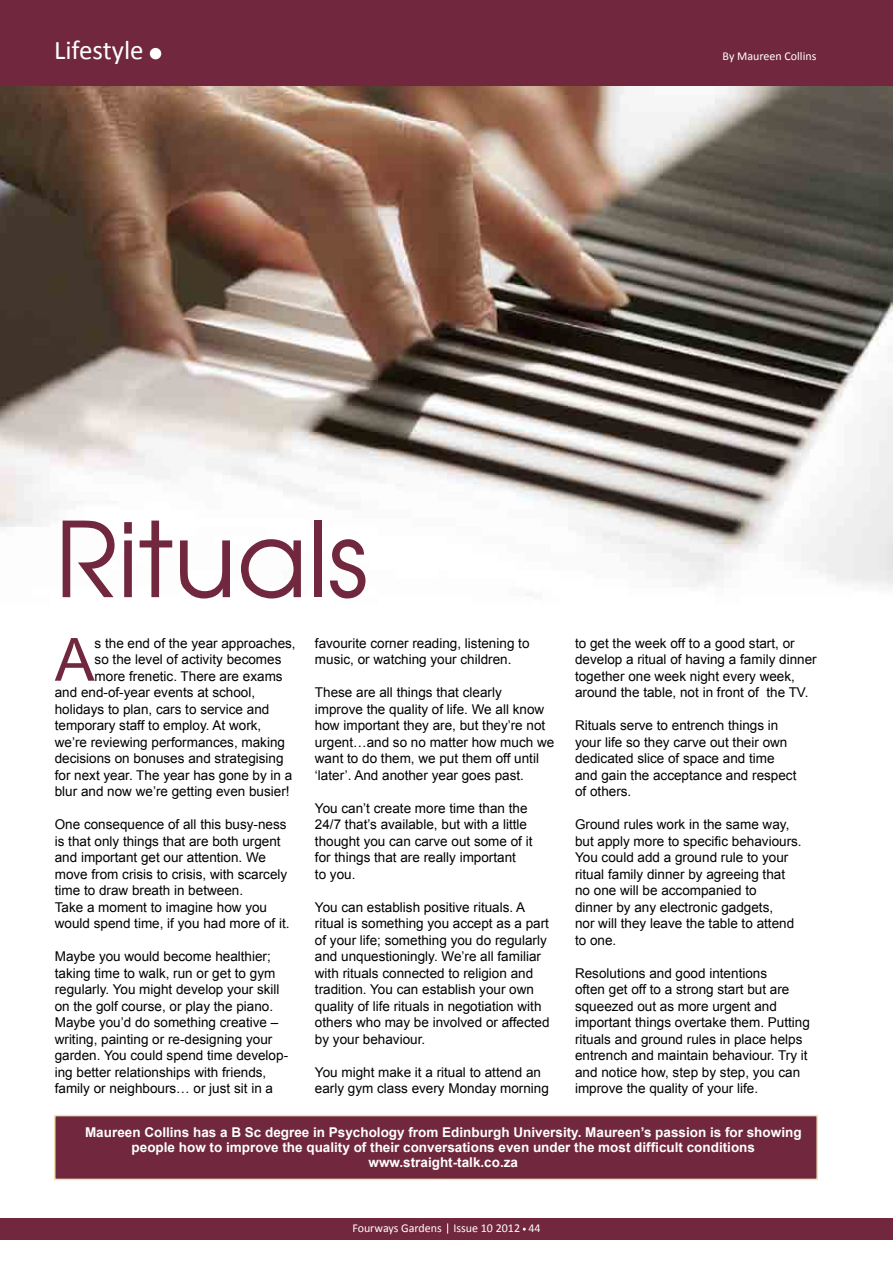
<style>
.page{position:relative;width:893px;height:1263px;background:#fff}
.page>*{position:absolute;margin:0;border:0;box-sizing:border-box;transform-origin:0 0}
.t1{font:103.5px "Avian";color:#71283f}
.t2{font:59.55px "Arial";color:#71283f}
.t3{font:27px "Calibri";color:#fff}
.t4{font:13.5px/16.5px "Arial";color:#000}
.t5{font:700 13.5px/15px "Arial";color:#fff;text-align:center}
.t6{font:12px "Calibri";color:#fff}
</style>
<div class="page">
<img style="left:0;top:85px;width:893px;height:503px">
<div style="left:0;top:1218px;width:893px;height:22px;background:#71283f"></div>
<div style="left:0;top:0;width:893px;height:85px;background:#71283f"></div>
<div style="left:150px;top:48px;width:11px;height:11px;background:#fff;border-radius:50%"></div>
<div style="left:54px;top:1115px;width:764px;height:65px;background:#71283f;border:2px solid #eee0af"></div>
<h3 class="t3" style="left:54px;top:34px;width:91px">Lifestyle</h3>
<p class="t6" style="left:723px;top:49px;width:95px">By Maureen Collins</p>
<h1 class="t1" style="left:55px;top:498px;width:315px">Rituals</h1>
<h2 class="t2" style="left:55px;top:621px;width:41px">A</h2>
<p class="t4" style="left:95px;top:635px;width:203px">s the end of the year approaches,</p>
<p class="t4" style="left:95px;top:651px;width:188px">so the level of activity becomes</p>
<p class="t4" style="left:95px;top:668px;width:190px">more frenetic. There are exams</p>
<p class="t4" style="left:55px;top:684px;width:202px">and end-of-year events at school,</p>
<p class="t4" style="left:55px;top:701px;width:216px">holidays to plan, cars to service and</p>
<p class="t4" style="left:55px;top:717px;width:208px">temporary staff to employ. At work,</p>
<p class="t4" style="left:55px;top:734px;width:232px">we’re reviewing performances, making</p>
<p class="t4" style="left:55px;top:750px;width:230px">decisions on bonuses and strategising</p>
<p class="t4" style="left:55px;top:767px;width:239px">for next year. The year has gone by in a</p>
<p class="t4" style="left:55px;top:783px;width:236px">blur and now we’re getting even busier!</p>
<p class="t4" style="left:55px;top:816px;width:236px">One consequence of all this busy-ness is that only things that are both urgent and important get our attention. We move from crisis to crisis, with scarcely time to draw breath in between.<br>Take a moment to imagine how you would spend time, if you had more of it.</p>
<p class="t4" style="left:55px;top:948px;width:235px">Maybe you would become healthier; taking time to walk, run or get to gym regularly. You might develop your skill on the golf course, or play the piano.<br>Maybe you’d do something creative – writing, painting or re-designing your garden. You could spend time develop&shy;ing better relationships with friends, family or neighbours… or just sit in a</p>
<p class="t4" style="left:315px;top:635px;width:216px">favourite corner reading, listening to music, or watching your children.</p>
<p class="t4" style="left:315px;top:684px;width:241px">These are all things that clearly<br>improve the quality of life. We all know how important they are, but they’re not urgent…and so no matter how much we want to do them, we put them off until ‘later’. And another year goes past.</p>
<p class="t4" style="left:315px;top:800px;width:219px">You can’t create more time than the<br>24/7 that’s available, but with a little thought you can carve out some of it for things that are really important<br>to you.</p>
<p class="t4" style="left:315px;top:899px;width:236px">You can establish positive rituals. A ritual is something you accept as a part of your life; something you do regularly and unquestioningly. We’re all familiar with rituals connected to religion and tradition. You can establish your own quality of life rituals in negotiation with others who may be involved or affected by your behaviour.</p>
<p class="t4" style="left:315px;top:1064px;width:236px">You might make it a ritual to attend an early gym class every Monday morning</p>
<p class="t4" style="left:575px;top:635px;width:243px">to get the week off to a good start, or develop a ritual of having a family dinner together one week night every week, around the table, not in front of the TV.</p>
<p class="t4" style="left:575px;top:717px;width:223px">Rituals serve to entrench things in your life so they carve out their own dedicated slice of space and time and gain the acceptance and respect of others.</p>
<p class="t4" style="left:575px;top:816px;width:228px">Ground rules work in the same way, but apply more to specific behaviours.<br>You could add a ground rule to your ritual family dinner by agreeing that no one will be accompanied to<br>dinner by any electronic gadgets,<br>nor will they leave the table to attend to one.</p>
<p class="t4" style="left:575px;top:965px;width:236px">Resolutions and good intentions<br>often get off to a strong start but are squeezed out as more urgent and important things overtake them. Putting rituals and ground rules in place helps entrench and maintain behaviour. Try it and notice how, step by step, you can improve the quality of your life.</p>
<p class="t5" style="left:85px;top:1125px;width:718px">Maureen Collins has a B Sc degree in Psychology from Edinburgh University. Maureen’s passion is for showing people how to improve the quality of their conversations even under the most difficult conditions www.straight-talk.co.za</p>
<p class="t6" style="left:352px;top:1221px;width:190px">Fourways Gardens Issue 10 2012 44</p>
</div>
